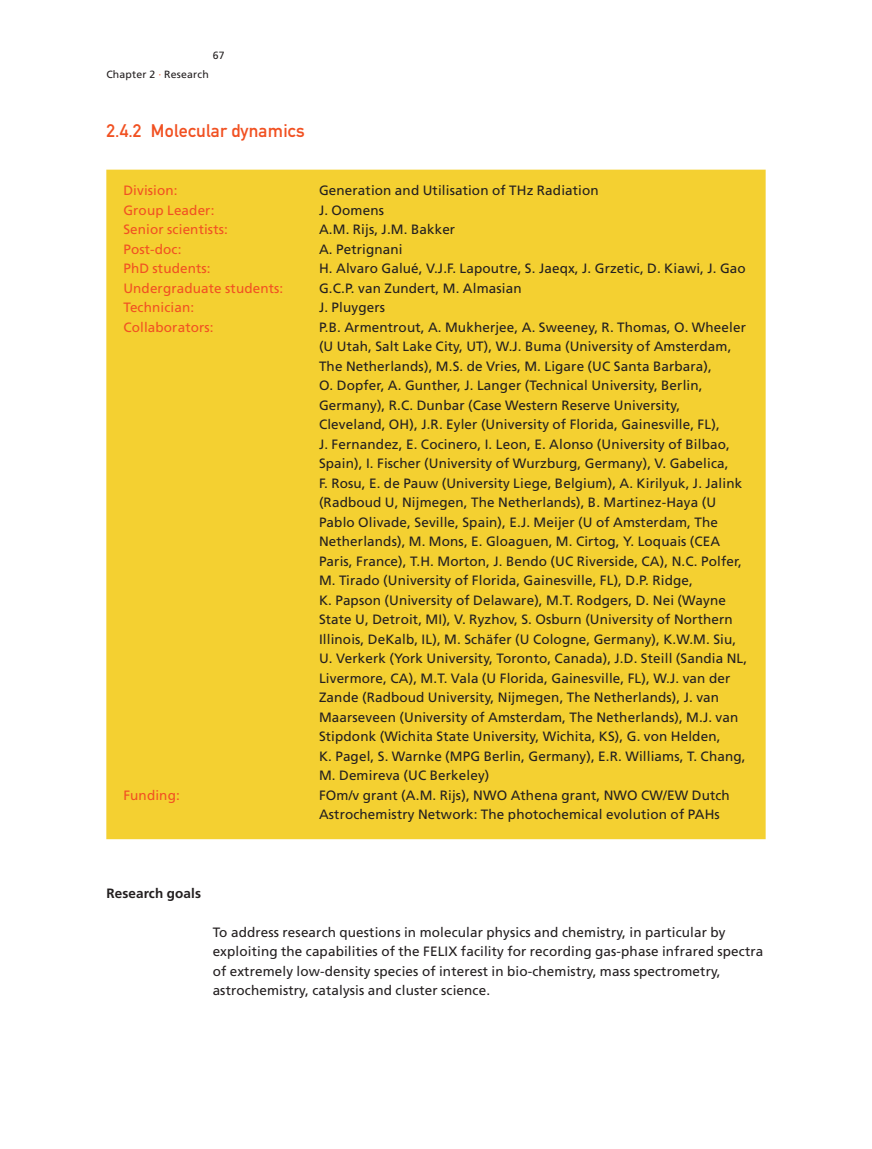
<style>
.page{position:relative;width:872px;height:1149px;background:#fff}
.page>*{position:absolute;margin:0;border:0;box-sizing:border-box;transform-origin:0 0}
.t1{font:18px "DIN Mittelschrift";letter-spacing:.01em;color:#f15122}
.t2{font:13.5px/19.5px "Frutiger LT Std";letter-spacing:.01em;color:#231f20}
.t3{font:13.5px "Frutiger LT Std";letter-spacing:.01em;color:#f15122}
.t4{font:700 13.5px "Frutiger LT Std";letter-spacing:.01em;color:#231f20}
.t5{font:10.5px "Frutiger LT Std";letter-spacing:.02em;color:#231f20}
.s1{color:#f15122}
</style>
<div class="page">
<div style="left:106px;top:170px;width:659px;height:668px;background:#f4d031"></div>
<p class="t5" style="left:213px;top:49px;width:13px">67</p>
<p class="t5" style="left:106px;top:68px;width:104px">Chapter 2 <span class="s1">·</span> Research</p>
<h1 class="t1" style="left:106px;top:120px;width:200px">2.4.2 Molecular dynamics</h1>
<p class="t3" style="left:123px;top:182px;width:56px">Division:</p>
<p class="t2" style="left:319px;top:181px;width:281px">Generation and Utilisation of THz Radiation</p>
<p class="t3" style="left:123px;top:202px;width:93px">Group Leader:</p>
<p class="t2" style="left:319px;top:200px;width:67px">J. Oomens</p>
<p class="t3" style="left:123px;top:221px;width:106px">Senior scientists:</p>
<p class="t2" style="left:319px;top:220px;width:138px">A.M. Rijs, J.M. Bakker</p>
<p class="t3" style="left:123px;top:241px;width:60px">Post-doc:</p>
<p class="t2" style="left:319px;top:239px;width:85px">A. Petrignani</p>
<p class="t3" style="left:123px;top:260px;width:89px">PhD students:</p>
<p class="t2" style="left:319px;top:259px;width:428px">H. Alvaro Galué, V.J.F. Lapoutre, S. Jaeqx, J. Grzetic, D. Kiawi, J. Gao</p>
<p class="t3" style="left:123px;top:280px;width:161px">Undergraduate students:</p>
<p class="t2" style="left:319px;top:278px;width:204px">G.C.P. van Zundert, M. Almasian</p>
<p class="t3" style="left:123px;top:299px;width:72px">Technician:</p>
<p class="t2" style="left:319px;top:298px;width:68px">J. Pluygers</p>
<p class="t3" style="left:123px;top:319px;width:92px">Collaborators:</p>
<p class="t2" style="left:319px;top:317px;width:430px">P.B. Armentrout, A. Mukherjee, A. Sweeney, R. Thomas, O. Wheeler (U Utah, Salt Lake City, UT), W.J. Buma (University of Amsterdam, The Netherlands), M.S. de Vries, M. Ligare (UC Santa Barbara),<br>O. Dopfer, A. Gunther, J. Langer (Technical University, Berlin, Germany), R.C. Dunbar (Case Western Reserve University, Cleveland, OH), J.R. Eyler (University of Florida, Gainesville, FL),<br>J. Fernandez, E. Cocinero, I. Leon, E. Alonso (University of Bilbao, Spain), I. Fischer (University of Wurzburg, Germany), V. Gabelica,<br>F. Rosu, E. de Pauw (University Liege, Belgium), A. Kirilyuk, J. Jalink (Radboud U, Nijmegen, The Netherlands), B. Martinez-Haya (U Pablo Olivade, Seville, Spain), E.J. Meijer (U of Amsterdam, The Netherlands), M. Mons, E. Gloaguen, M. Cirtog, Y. Loquais (CEA Paris, France), T.H. Morton, J. Bendo (UC Riverside, CA), N.C. Polfer, M. Tirado (University of Florida, Gainesville, FL), D.P. Ridge,<br>K. Papson (University of Delaware), M.T. Rodgers, D. Nei (Wayne State U, Detroit, MI), V. Ryzhov, S. Osburn (University of Northern Illinois, DeKalb, IL), M. Schäfer (U Cologne, Germany), K.W.M. Siu, U. Verkerk (York University, Toronto, Canada), J.D. Steill (Sandia NL, Livermore, CA), M.T. Vala (U Florida, Gainesville, FL), W.J. van der Zande (Radboud University, Nijmegen, The Netherlands), J. van Maarseveen (University of Amsterdam, The Netherlands), M.J. van Stipdonk (Wichita State University, Wichita, KS), G. von Helden,<br>K. Pagel, S. Warnke (MPG Berlin, Germany), E.R. Williams, T. Chang, M. Demireva (UC Berkeley)</p>
<p class="t3" style="left:123px;top:787px;width:58px">Funding:</p>
<p class="t2" style="left:319px;top:785px;width:412px">FOm/v grant (A.M. Rijs), NWO Athena grant, NWO CW/EW Dutch<br>Astrochemistry Network: The photochemical evolution of PAHs</p>
<p class="t4" style="left:106px;top:884px;width:96px">Research goals</p>
<p class="t2" style="left:213px;top:921px;width:552px">To address research questions in molecular physics and chemistry, in particular by exploiting the capabilities of the FELIX facility for recording gas-phase infrared spectra of extremely low-density species of interest in bio-chemistry, mass spectrometry, astrochemistry, catalysis and cluster science.</p>
</div>
